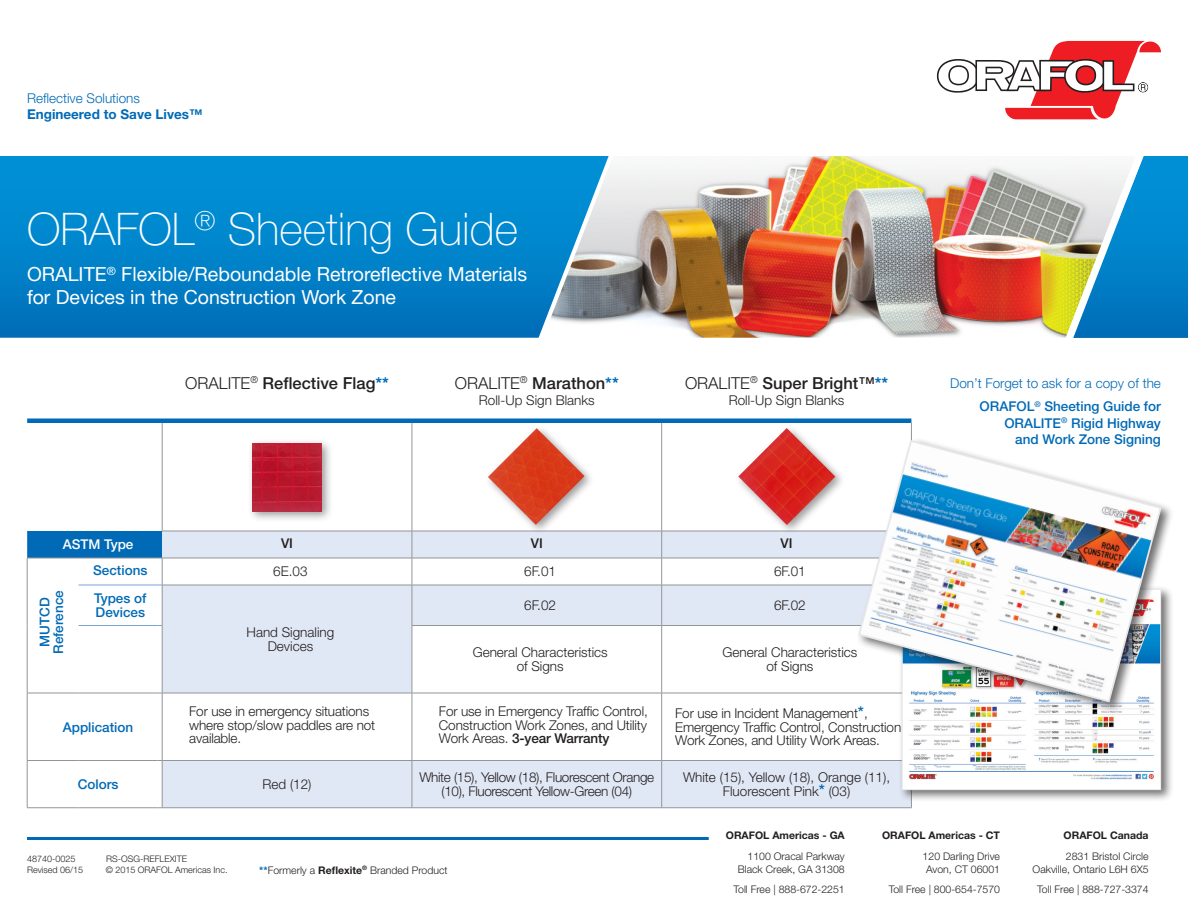
<style>
.page{position:relative;width:1188px;height:918px;background:#fff}
.page>*{position:absolute;margin:0;border:0;box-sizing:border-box;transform-origin:0 0}
.t1{font:100 45px "Helvetica Neue LT Std";color:#fff}
.t2{font:19.5px/22.5px "Helvetica Neue LT Std";color:#fff}
.Tabel_tekst{font:500 16.5px "Helvetica Neue LT Std";color:#231f20}
.Tabel_tekst-2{font:300 13.5px/13.5px "Helvetica Neue LT Std";letter-spacing:-.01em;color:#231f20;text-align:center}
.t3{font:500 13.5px/13.5px "Helvetica Neue LT Std";color:#016ab6;text-align:center}
.t4{font:700 13.5px/16.5px "Helvetica Neue LT Std";color:#016ab6}
.t5{font:300 13.5px "Helvetica Neue LT Std";color:#016ab6}
.t6{font:500 13.5px "Helvetica Neue LT Std";color:#fff}
.t7{font:500 13.5px "Helvetica Neue LT Std";color:#231f20}
.t8{font:300 10.5px/13.5px "Helvetica Neue LT Std";color:#231f20;text-align:right}
.t9{font:700 10.5px "Helvetica Neue LT Std";color:#231f20}
.t10{font:300 9px "Helvetica Neue LT Std";color:#231f20}
.s1{font-weight:300}
.s2{font-weight:700;color:#016ab6}
.s3{font-weight:500}
.s4{font-weight:500;font-size:16.5px;color:#016ab6}
.s5{font-weight:700}
</style>
<div class="page">
<svg style="left:0;top:156px;width:534px;height:182px;background:#0082ca"></svg>
<svg style="left:937px;top:41px;width:224px;height:78px"></svg>
<hr style="left:27px;top:837px;width:682px;height:3px;background:#016ab6">
<svg style="left:27px;top:418px;width:884px;height:140px"></svg>
<svg style="left:162px;top:532px;width:749px;height:275px;fill:#e1e8f5"></svg>
<hr style="left:162px;top:558px;width:250px;height:1px;background:#939598">
<hr style="left:412px;top:558px;width:250px;height:1px;background:#939598">
<svg style="left:412px;top:532px;width:1px;height:53px"></svg>
<hr style="left:662px;top:558px;width:250px;height:1px;background:#939598">
<svg style="left:661px;top:532px;width:1px;height:53px"></svg>
<hr style="left:412px;top:585px;width:250px;height:1px;background:#939598">
<hr style="left:662px;top:585px;width:250px;height:1px;background:#939598">
<hr style="left:661px;top:585px;width:1px;height:40px;background:#939598">
<hr style="left:412px;top:625px;width:250px;height:1px;background:#939598">
<hr style="left:662px;top:625px;width:250px;height:1px;background:#939598">
<hr style="left:661px;top:626px;width:1px;height:67px;background:#939598">
<hr style="left:412px;top:693px;width:250px;height:1px;background:#939598">
<hr style="left:662px;top:693px;width:250px;height:1px;background:#939598">
<hr style="left:661px;top:693px;width:1px;height:67px;background:#939598">
<hr style="left:412px;top:760px;width:250px;height:1px;background:#939598">
<hr style="left:662px;top:760px;width:250px;height:1px;background:#939598">
<hr style="left:661px;top:761px;width:1px;height:47px;background:#939598">
<hr style="left:911px;top:761px;width:1px;height:47px;background:#939598">
<hr style="left:412px;top:807px;width:250px;height:1px;background:#939598">
<hr style="left:662px;top:807px;width:250px;height:1px;background:#939598">
<hr style="left:162px;top:423px;width:1px;height:108px;background:#939598">
<hr style="left:412px;top:423px;width:1px;height:108px;background:#939598">
<hr style="left:661px;top:423px;width:1px;height:108px;background:#939598">
<hr style="left:911px;top:423px;width:1px;height:108px;background:#939598">
<hr style="left:162px;top:531px;width:250px;height:1px;background:#939598">
<hr style="left:412px;top:531px;width:250px;height:1px;background:#939598">
<hr style="left:662px;top:531px;width:250px;height:1px;background:#939598">
<hr style="left:27px;top:558px;width:52px;height:1px;background:#939598">
<svg style="left:27px;top:558px;width:1px;height:27px"></svg>
<hr style="left:27px;top:585px;width:1px;height:41px;background:#939598">
<hr style="left:27px;top:626px;width:1px;height:67px;background:#939598">
<hr style="left:79px;top:558px;width:78px;height:1px;background:#939598">
<hr style="left:27px;top:761px;width:1px;height:47px;background:#939598">
<hr style="left:162px;top:761px;width:1px;height:47px;background:#939598">
<hr style="left:412px;top:761px;width:1px;height:47px;background:#939598">
<hr style="left:27px;top:807px;width:52px;height:1px;background:#939598">
<hr style="left:79px;top:807px;width:78px;height:1px;background:#939598">
<hr style="left:162px;top:807px;width:250px;height:1px;background:#939598">
<hr style="left:27px;top:693px;width:52px;height:1px;background:#939598">
<hr style="left:27px;top:693px;width:1px;height:67px;background:#939598">
<hr style="left:162px;top:693px;width:1px;height:67px;background:#939598">
<hr style="left:412px;top:693px;width:1px;height:67px;background:#939598">
<hr style="left:27px;top:760px;width:52px;height:1px;background:#939598">
<hr style="left:79px;top:760px;width:78px;height:1px;background:#939598">
<hr style="left:162px;top:760px;width:250px;height:1px;background:#939598">
<hr style="left:79px;top:585px;width:78px;height:1px;background:#7da1d4">
<svg style="left:157px;top:558px;width:6px;height:28px"></svg>
<hr style="left:79px;top:625px;width:78px;height:1px;background:#7da1d4">
<hr style="left:162px;top:585px;width:250px;height:1px;background:#939598">
<hr style="left:162px;top:585px;width:1px;height:41px;background:#939598">
<hr style="left:412px;top:585px;width:1px;height:40px;background:#939598">
<hr style="left:162px;top:626px;width:1px;height:67px;background:#939598">
<hr style="left:412px;top:626px;width:1px;height:67px;background:#939598">
<hr style="left:79px;top:693px;width:78px;height:1px;background:#939598">
<hr style="left:162px;top:693px;width:250px;height:1px;background:#939598">
<div style="left:735px;top:424px;width:111px;height:112px;background:#231f20;opacity:.45"></div>
<img style="left:738px;top:428px;width:97px;height:97px">
<div style="left:484px;top:424px;width:111px;height:112px;background:#231f20;opacity:.45"></div>
<img style="left:488px;top:428px;width:97px;height:97px">
<div style="left:248px;top:439px;width:85px;height:84px;background:#231f20;opacity:.45"></div>
<img style="left:252px;top:443px;width:69px;height:68px">
<img style="left:619px;top:156px;width:442px;height:182px">
<svg style="left:1061px;top:156px;width:127px;height:182px;background:#52a3c2"></svg>
<svg style="left:534px;top:156px;width:85px;height:182px;background:#67a7c9"></svg>
<div style="left:899px;top:586px;width:275px;height:217px;background:#231f20;opacity:.65"></div>
<img style="left:904px;top:715px;width:255px;height:73px">
<div style="left:856px;top:438px;width:318px;height:277px;background:#231f20;opacity:.65"></div>
<img style="left:857px;top:439px;width:306px;height:264px">
<p class="t4" style="left:27px;top:89px;width:177px"><span class="s1">Reflective Solutions<br></span>Engineered to Save Lives™</p>
<p class="t1" style="left:27px;top:204px;width:493px">ORAFOL<sup>®</sup> Sheeting Guide</p>
<p class="t2" style="left:27px;top:263px;width:502px">ORALITE<sup>®</sup> Flexible/Reboundable Retroreflective Materials for Devices in the Construction Work Zone</p>
<p class="Tabel_tekst" style="left:185px;top:373px;width:205px"><span class="s1">ORALITE</span><sup>®</sup> Reflective Flag<span class="s2">**</span></p>
<p class="Tabel_tekst" style="left:455px;top:373px;width:165px"><span class="s1">ORALITE</span><sup>®</sup> Marathon<span class="s2">**</span></p>
<p class="Tabel_tekst-2" style="left:479px;top:393px;width:117px">Roll-Up Sign Blanks</p>
<p class="Tabel_tekst" style="left:685px;top:373px;width:205px"><span class="s1">ORALITE</span><sup>®</sup> Super Bright™<span class="s2">**</span></p>
<p class="Tabel_tekst-2" style="left:729px;top:393px;width:117px">Roll-Up Sign Blanks</p>
<p class="t6" style="left:63px;top:536px;width:72px">ASTM Type</p>
<p class="t7" style="left:281px;top:535px;width:14px">VI</p>
<p class="t7" style="left:531px;top:535px;width:14px">VI</p>
<p class="t7" style="left:781px;top:535px;width:14px">VI</p>
<p class="t3" style="left:38px;top:654px;width:65px;rotate:-90deg">MUTCD<br>Reference</p>
<p class="t3" style="left:93px;top:563px;width:56px">Sections</p>
<p class="Tabel_tekst-2" style="left:273px;top:564px;width:36px">6E.03</p>
<p class="Tabel_tekst-2" style="left:524px;top:564px;width:33px">6F.01</p>
<p class="Tabel_tekst-2" style="left:774px;top:564px;width:33px">6F.01</p>
<p class="t3" style="left:94px;top:592px;width:54px;text-align:left">Types of<br>Devices</p>
<p class="Tabel_tekst-2" style="left:247px;top:625px;width:89px">Hand Signaling<br>Devices</p>
<p class="Tabel_tekst-2" style="left:524px;top:598px;width:33px">6F.02</p>
<p class="Tabel_tekst-2" style="left:774px;top:598px;width:33px">6F.02</p>
<p class="Tabel_tekst-2" style="left:473px;top:645px;width:137px">General Characteristics of Signs</p>
<p class="Tabel_tekst-2" style="left:722px;top:645px;width:137px">General Characteristics of Signs</p>
<p class="t3" style="left:63px;top:720px;width:72px">Application</p>
<p class="Tabel_tekst-2" style="left:189px;top:704px;width:188px;text-align:left">For use in emergency situations where stop/slow paddles are not available.</p>
<p class="Tabel_tekst-2" style="left:439px;top:704px;width:210px;text-align:justify">For use in Emergency Traffic Control, Construction Work Zones, and Utility Work Areas. <span class="s3">3-year Warranty</span></p>
<p class="Tabel_tekst-2" style="left:675px;top:706px;width:228px;text-align:left">For use in Incident Management<span class="s4">*</span>,<br>Emergency Traffic Control, Construction<br>Work Zones, and Utility Work Areas.</p>
<p class="t3" style="left:78px;top:777px;width:42px">Colors</p>
<p class="Tabel_tekst-2" style="left:263px;top:777px;width:51px">Red (12)</p>
<p class="Tabel_tekst-2" style="left:419px;top:770px;width:236px">White (15), Yellow (18), Fluorescent Orange (10), Fluorescent Yellow-Green (04)</p>
<p class="Tabel_tekst-2" style="left:683px;top:770px;width:209px">White (15), Yellow (18), Orange (11),<br>Fluorescent Pink<span class="s4">*</span> (03)</p>
<p class="t5" style="left:950px;top:375px;width:212px">Don’t Forget to ask for a copy of the</p>
<p class="t3" style="left:980px;top:398px;width:183px;line-height:16.5px;text-align:right">ORAFOL<sup>®</sup> Sheeting Guide for<br>ORALITE<sup>®</sup> Rigid Highway and Work Zone Signing</p>
<p class="t10" style="left:27px;top:853px;width:50px">48740-0025</p>
<p class="t10" style="left:106px;top:853px;width:83px">RS-OSG-REFLEXITE</p>
<p class="t10" style="left:27px;top:865px;width:58px">Revised 06/15</p>
<p class="t10" style="left:106px;top:865px;width:123px">© 2015 ORAFOL Americas Inc.</p>
<p class="t8" style="left:259px;top:863px;width:190px"><span class="s2">**</span>Formerly a <span class="s5">Reflexite</span><sup>®</sup> Branded Product</p>
<p class="t9" style="left:726px;top:829px;width:120px">ORAFOL Americas - GA</p>
<p class="t8" style="left:738px;top:849px;width:109px">1100 Oracal Parkway<br>Black Creek, GA 31308</p>
<p class="t8" style="left:734px;top:883px;width:113px">Toll Free | 888-672-2251</p>
<p class="t9" style="left:882px;top:829px;width:120px">ORAFOL Americas - CT</p>
<p class="t8" style="left:923px;top:849px;width:79px;text-align:center">120 Darling Drive<br>Avon, CT 06001</p>
<p class="t8" style="left:889px;top:883px;width:113px">Toll Free | 800-654-7570</p>
<p class="t9" style="left:1064px;top:829px;width:86px">ORAFOL Canada</p>
<p class="t8" style="left:1033px;top:849px;width:117px">2831 Bristol Circle<br>Oakville, Ontario L6H 6X5</p>
<p class="t8" style="left:1037px;top:883px;width:113px">Toll Free | 888-727-3374</p>
</div>
